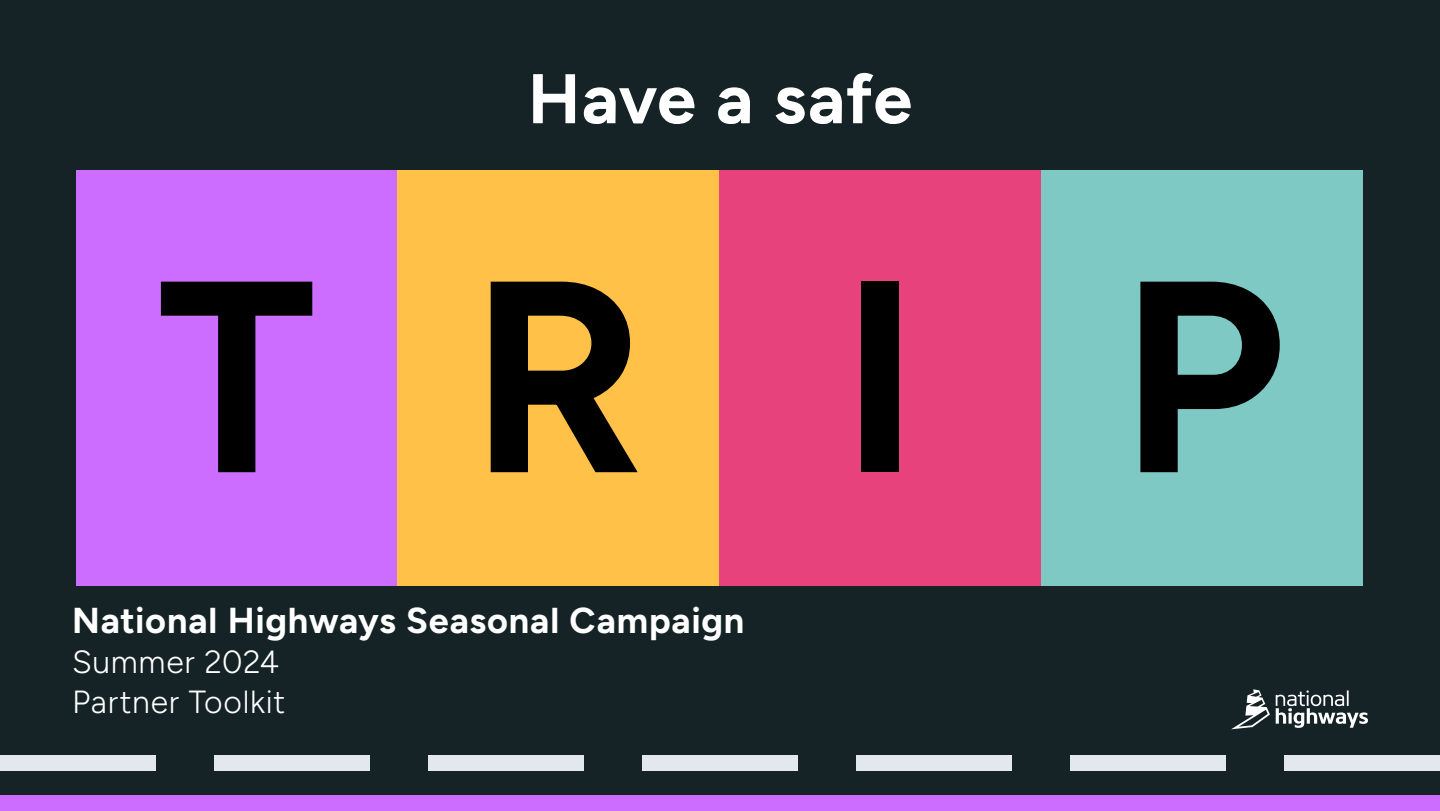
<style>
.page{position:relative;width:1440px;height:811px;background:#fff}
.page>*{position:absolute;margin:0;border:0;box-sizing:border-box;transform-origin:0 0}
.t1{font:300 272.2px "Figtree";color:#000}
.t2{font:300 70px "Figtree";letter-spacing:.005em;color:#fff}
.t3{font:300 36px "Figtree";letter-spacing:.02em;color:#fff}
.t4{font:300 32px/40px "Figtree";letter-spacing:.02em;color:#fff}
</style>
<div class="page">
<div style="left:0;top:0;width:1440px;height:810px;background:#152326"></div>
<svg style="left:1231px;top:689px;width:39px;height:40px"></svg>
<svg style="left:1276px;top:690px;width:92px;height:38px"></svg>
<div style="left:642px;top:756px;width:155px;height:15px;background:#e2e8ed"></div>
<div style="left:856px;top:756px;width:155px;height:15px;background:#e2e8ed"></div>
<div style="left:214px;top:756px;width:155px;height:15px;background:#e2e8ed"></div>
<div style="left:428px;top:756px;width:155px;height:15px;background:#e2e8ed"></div>
<div style="left:0;top:756px;width:155px;height:15px;background:#e2e8ed"></div>
<div style="left:1284px;top:756px;width:155px;height:15px;background:#e2e8ed"></div>
<div style="left:1070px;top:756px;width:155px;height:15px;background:#e2e8ed"></div>
<div style="left:76px;top:170px;width:322px;height:415px;background:#cc6dff"></div>
<div style="left:397px;top:170px;width:322px;height:415px;background:#ffc148"></div>
<div style="left:719px;top:170px;width:322px;height:415px;background:#e7427c"></div>
<div style="left:1041px;top:170px;width:321px;height:415px;background:#7ec9c4"></div>
<div style="left:0;top:796px;width:1440px;height:15px;background:#cc6dff"></div>
<h2 class="t2" style="left:528px;top:58px;width:386px">Have a safe</h2>
<h1 class="t1" style="left:157px;top:219px;width:1128px">TRIP</h1>
<p class="t3" style="left:72px;top:606px;width:674px">National Highways Seasonal Campaign</p>
<p class="t4" style="left:72px;top:642px;width:215px">Summer 2024<br>Partner Toolkit</p>
</div>
